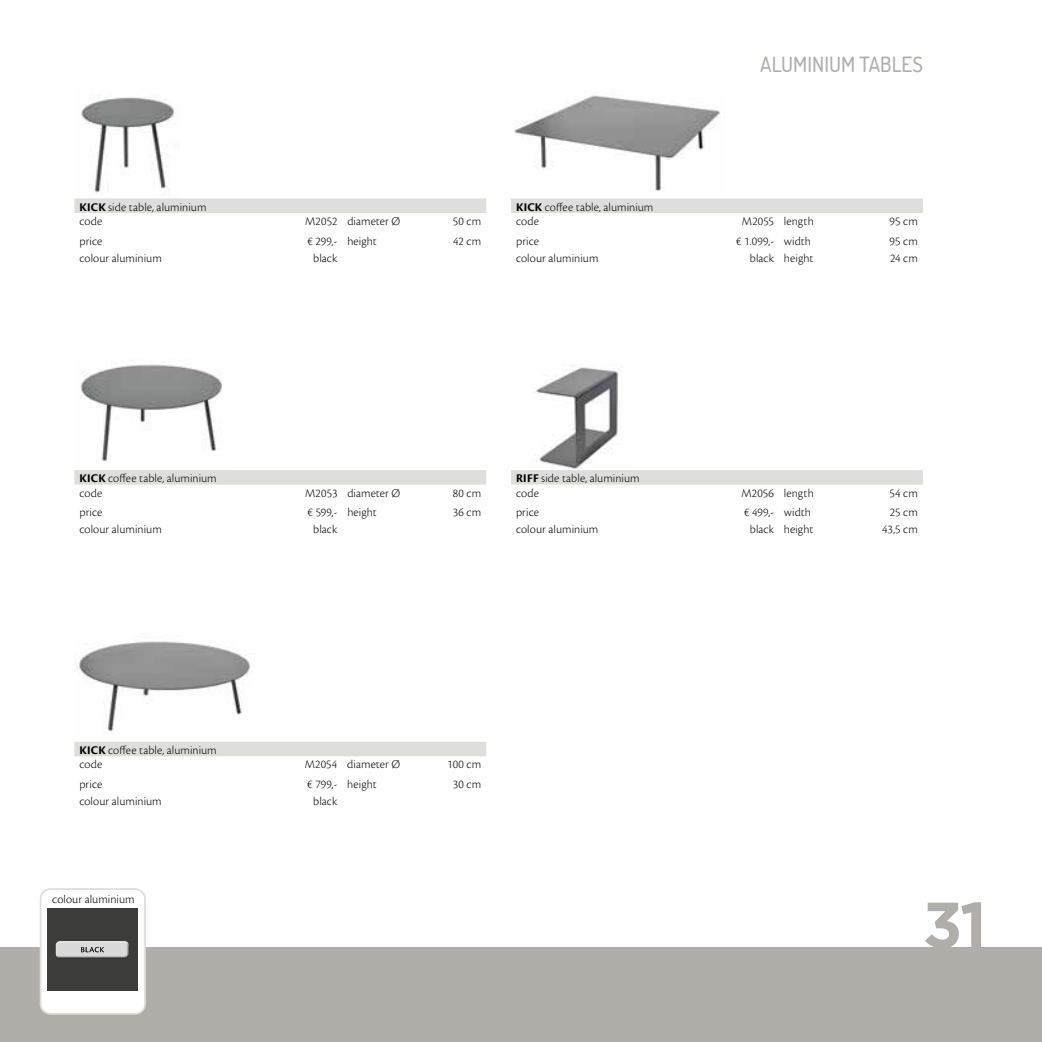
<style>
.page{position:relative;width:1042px;height:1042px;background:#fff}
.page>*{position:absolute;margin:0;border:0;box-sizing:border-box;transform-origin:0 0}
.t1{font:700 64.4px "Gotham";color:#b1aea9}
.t2{font:500 21px "Dosis";color:#b1aea9}
.t3{font:300 12.25px/14.5px "Cronos Pro";letter-spacing:.005em;color:#000}
.s1{font-weight:700}
</style>
<div class="page">
<div style="left:0;top:947px;width:1042px;height:95px;background:#b1aea9"></div>
<img style="left:81px;top:97px;width:95px;height:98px">
<img style="left:74px;top:641px;width:176px;height:91px">
<img style="left:533px;top:364px;width:90px;height:105px">
<img style="left:80px;top:364px;width:142px;height:97px">
<img style="left:514px;top:95px;width:206px;height:96px">
<div style="left:41px;top:889px;width:104px;height:125px;background:#fff;border-radius:10px"></div>
<div style="left:40px;top:888px;width:106px;height:126px;border:2px solid #dfdedb;border-radius:10px"></div>
<div style="left:47px;top:908px;width:91px;height:83px;background:#3c3c3b"></div>
<div style="left:55px;top:940px;width:76px;height:17px;background:#fff;opacity:.75"></div>
<div style="left:55px;top:942px;width:77px;height:17px;background:#000;opacity:.75"></div>
<div style="left:74px;top:198px;width:412px;height:15px;background:#dfdedb"></div>
<div style="left:74px;top:742px;width:412px;height:14px;background:#dfdedb"></div>
<div style="left:511px;top:470px;width:412px;height:15px;background:#dfdedb"></div>
<div style="left:74px;top:470px;width:412px;height:15px;background:#dfdedb"></div>
<div style="left:511px;top:198px;width:412px;height:15px;background:#dfdedb"></div>
<h2 class="t2" style="left:760px;top:51px;width:164px">ALUMINIUM TABLES</h2>
<p class="t3" style="left:79px;top:199px;width:129px"><span class="s1">KICK</span> side table, aluminium code</p>
<p class="t3" style="left:305px;top:214px;width:97px">M2052 diameter Ø</p>
<p class="t3" style="left:453px;top:214px;width:30px">50 cm</p>
<p class="t3" style="left:516px;top:199px;width:139px"><span class="s1">KICK</span> coffee table, aluminium code</p>
<p class="t3" style="left:742px;top:214px;width:73px">M2055 length</p>
<p class="t3" style="left:889px;top:214px;width:30px">95 cm</p>
<p class="t3" style="left:79px;top:233px;width:24px">price</p>
<p class="t3" style="left:307px;top:233px;width:71px">€ 299,- height</p>
<p class="t3" style="left:453px;top:233px;width:30px">42 cm</p>
<p class="t3" style="left:79px;top:250px;width:84px">colour aluminium</p>
<p class="t3" style="left:313px;top:250px;width:26px">black</p>
<p class="t3" style="left:516px;top:233px;width:24px">price</p>
<p class="t3" style="left:736px;top:233px;width:76px">€ 1.099,- width</p>
<p class="t3" style="left:889px;top:233px;width:30px">95 cm</p>
<p class="t3" style="left:516px;top:250px;width:84px">colour aluminium</p>
<p class="t3" style="left:750px;top:250px;width:65px">black height</p>
<p class="t3" style="left:890px;top:250px;width:29px">24 cm</p>
<p class="t3" style="left:79px;top:471px;width:139px"><span class="s1">KICK</span> coffee table, aluminium code</p>
<p class="t3" style="left:305px;top:485px;width:97px">M2053 diameter Ø</p>
<p class="t3" style="left:453px;top:485px;width:30px">80 cm</p>
<p class="t3" style="left:516px;top:471px;width:125px"><span class="s1">RIFF</span> side table, aluminium code</p>
<p class="t3" style="left:741px;top:485px;width:74px">M2056 length</p>
<p class="t3" style="left:889px;top:485px;width:30px">54 cm</p>
<p class="t3" style="left:79px;top:505px;width:24px">price</p>
<p class="t3" style="left:308px;top:505px;width:71px">€ 599,- height</p>
<p class="t3" style="left:453px;top:505px;width:30px">36 cm</p>
<p class="t3" style="left:79px;top:522px;width:84px">colour aluminium</p>
<p class="t3" style="left:313px;top:522px;width:26px">black</p>
<p class="t3" style="left:516px;top:505px;width:24px">price</p>
<p class="t3" style="left:744px;top:505px;width:68px">€ 499,- width</p>
<p class="t3" style="left:889px;top:505px;width:30px">25 cm</p>
<p class="t3" style="left:516px;top:522px;width:84px">colour aluminium</p>
<p class="t3" style="left:750px;top:522px;width:65px">black height</p>
<p class="t3" style="left:882px;top:522px;width:37px">43,5 cm</p>
<p class="t3" style="left:79px;top:743px;width:139px"><span class="s1">KICK</span> coffee table, aluminium code</p>
<p class="t3" style="left:305px;top:757px;width:97px">M2054 diameter Ø</p>
<p class="t3" style="left:447px;top:757px;width:36px">100 cm</p>
<p class="t3" style="left:79px;top:777px;width:24px">price</p>
<p class="t3" style="left:307px;top:777px;width:71px">€ 799,- height</p>
<p class="t3" style="left:453px;top:777px;width:30px">30 cm</p>
<p class="t3" style="left:79px;top:794px;width:84px">colour aluminium</p>
<p class="t3" style="left:313px;top:794px;width:26px">black</p>
<p class="t3" style="left:52px;top:892px;width:84px">colour aluminium</p>
<h1 class="t1" style="left:922px;top:882px;width:66px">31</h1>
</div>
